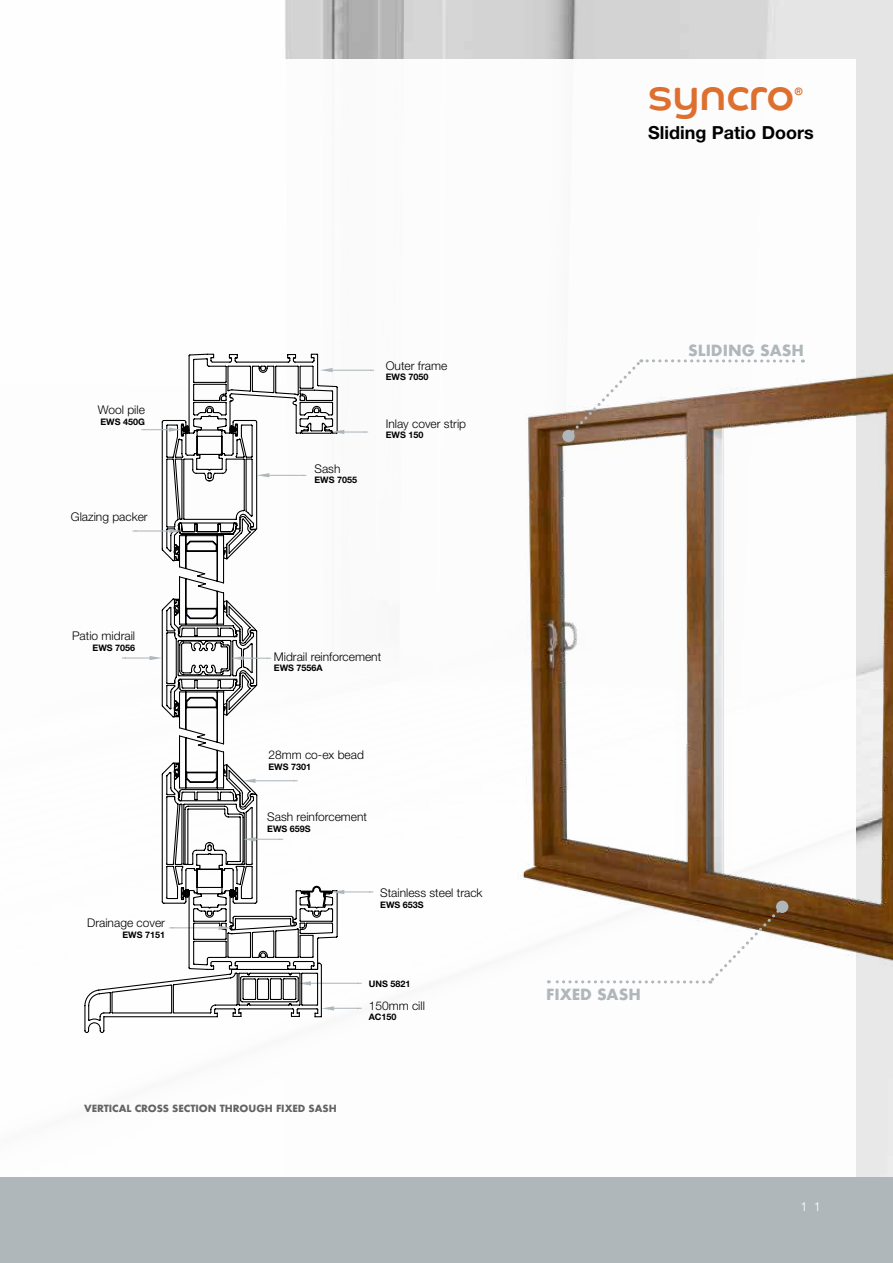
<style>
.page{position:relative;width:893px;height:1263px;background:#fff}
.page>*{position:absolute;margin:0;border:0;box-sizing:border-box;transform-origin:0 0}
.t1{font:44.7px "Co Headline";color:#dd702f}
.t2{font:700 18px "Helvetica Neue LT Std";color:#000}
.t3{font:700 15px "Futura";color:#b0b7bb}
.t4{font:300 12.75px "Helvetica Neue LT Std";color:#fff}
.t5{font:300 12px "Helvetica Neue LT Std";color:#000}
.t6{font:10.95px "Futura Bld";color:#636466}
.t7{font:10.5px "Co Headline";color:#dd702f}
.t8{font:700 9px "Helvetica Neue LT Std";color:#000}
</style>
<div class="page">
<img style="left:285px;top:0;width:608px;height:1178px">
<div style="left:0;top:60px;width:856px;height:1118px;background:#fff"></div>
<img style="left:361px;top:301px;width:532px;height:734px">
<div style="left:0;top:1178px;width:893px;height:85px;background:#b0b7bb"></div>
<hr style="left:333px;top:370px;width:38px;height:1px;background:#b0b7bb">
<svg style="left:333px;top:1006px;width:28px;height:4px"></svg>
<hr style="left:311px;top:983px;width:47px;height:1px;background:#b0b7bb">
<svg style="left:84px;top:970px;width:249px;height:63px"></svg>
<svg style="left:188px;top:353px;width:150px;height:66px"></svg>
<svg style="left:122px;top:419px;width:251px;height:551px"></svg>
<svg style="left:568px;top:359px;width:235px;height:79px"></svg>
<div style="left:562px;top:430px;width:13px;height:12px;background:#b0b7bb;border-radius:50%"></div>
<svg style="left:548px;top:905px;width:235px;height:79px"></svg>
<div style="left:776px;top:901px;width:12px;height:12px;background:#b0b7bb;border-radius:50%"></div>
<h1 class="t1" style="left:648px;top:68px;width:148px">syncro</h1>
<p class="t7" style="left:794px;top:85px;width:10px">®</p>
<h2 class="t2" style="left:648px;top:121px;width:167px">Sliding Patio Doors</h2>
<p class="t5" style="left:98px;top:402px;width:49px">Wool pile</p>
<p class="t8" style="left:100px;top:416px;width:46px">EWS 450G</p>
<p class="t5" style="left:71px;top:509px;width:78px">Glazing packer</p>
<p class="t5" style="left:72px;top:628px;width:65px">Patio midrail</p>
<p class="t8" style="left:93px;top:642px;width:44px">EWS 7056</p>
<p class="t5" style="left:87px;top:915px;width:79px">Drainage cover</p>
<p class="t8" style="left:122px;top:929px;width:44px">EWS 7151</p>
<p class="t5" style="left:314px;top:461px;width:28px">Sash</p>
<p class="t8" style="left:314px;top:475px;width:44px">EWS 7055</p>
<p class="t5" style="left:386px;top:358px;width:63px">Outer frame</p>
<p class="t8" style="left:386px;top:372px;width:44px">EWS 7050</p>
<p class="t5" style="left:386px;top:416px;width:82px">Inlay cover strip</p>
<p class="t8" style="left:386px;top:430px;width:39px">EWS 150</p>
<p class="t5" style="left:274px;top:649px;width:109px">Midrail reinforcement</p>
<p class="t8" style="left:274px;top:663px;width:50px">EWS 7556A</p>
<p class="t5" style="left:268px;top:747px;width:97px">28mm co-ex bead</p>
<p class="t8" style="left:268px;top:761px;width:44px">EWS 7301</p>
<p class="t5" style="left:267px;top:809px;width:101px">Sash reinforcement</p>
<p class="t8" style="left:267px;top:823px;width:45px">EWS 659S</p>
<p class="t5" style="left:380px;top:885px;width:104px">Stainless steel track</p>
<p class="t8" style="left:380px;top:899px;width:45px">EWS 653S</p>
<p class="t8" style="left:369px;top:978px;width:43px">UNS 5821</p>
<p class="t5" style="left:369px;top:998px;width:58px">150mm cill</p>
<p class="t8" style="left:369px;top:1012px;width:29px">AC150</p>
<p class="t6" style="left:84px;top:1101px;width:254px">VERTICAL CROSS SECTION THROUGH FIXED SASH</p>
<p class="t3" style="left:688px;top:339px;width:117px">SLIDING SASH</p>
<p class="t3" style="left:546px;top:984px;width:96px">FIXED SASH</p>
<p class="t4" style="left:800px;top:1199px;width:22px">1 1</p>
</div>
